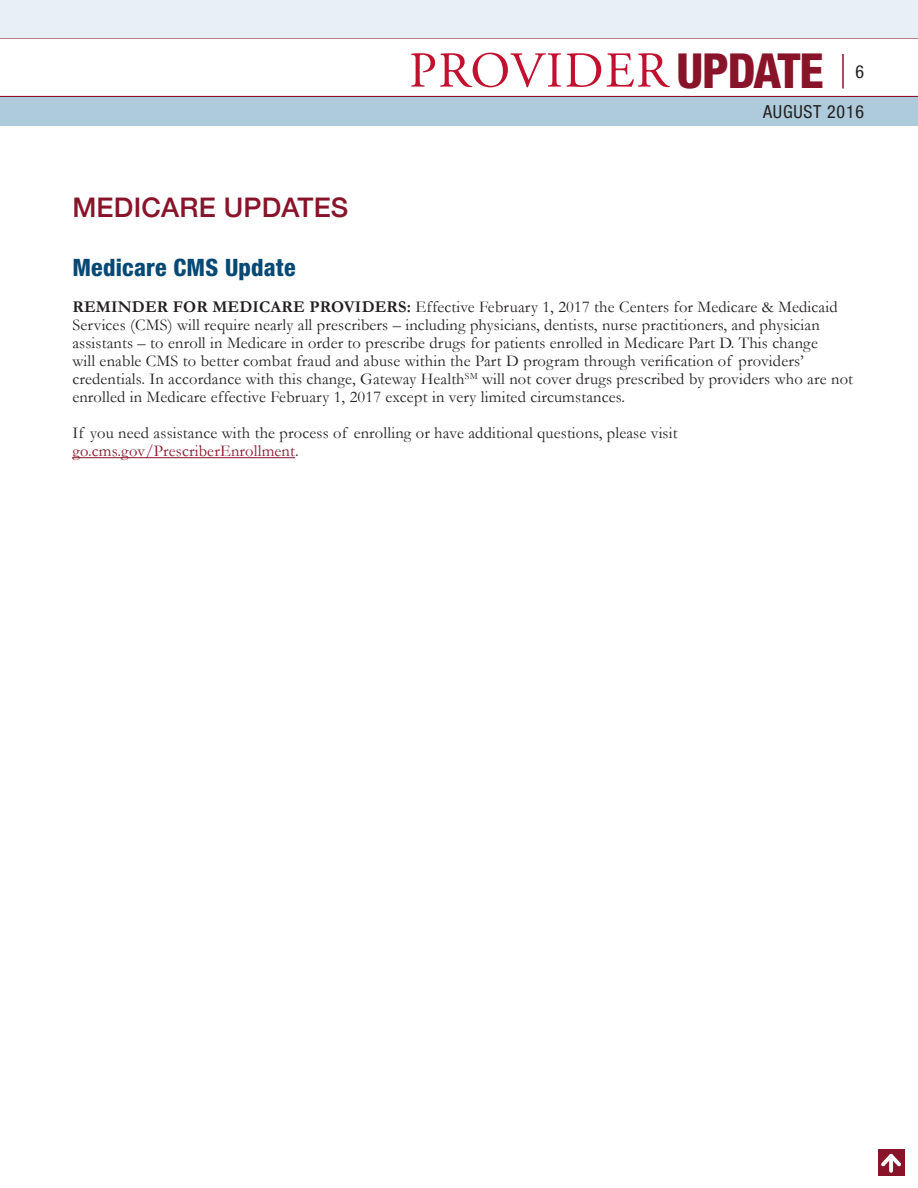
<style>
.page{position:relative;width:918px;height:1188px;background:#fff}
.page>*{position:absolute;margin:0;border:0;box-sizing:border-box;transform-origin:0 0}
.t1{font:50.25px "Adobe Garamond Pro";letter-spacing:.03em;color:#c3102f}
.t2{font:500 27px "Helvetica Neue";letter-spacing:.01em;color:#89142a}
.t3{font:800 condensed 24px "Helvetica Neue";letter-spacing:.01em;color:#074975}
.t4{font:condensed 18px "Helvetica Neue";letter-spacing:.04em;color:#231f20}
.t5{font:16.5px/18px "Garamond";letter-spacing:.01em;color:#231f20}
.s1{font-family:"Helvetica Neue";font-weight:800;font-stretch:condensed;font-size:48.45px;color:#89142a}
.s2{font-weight:700}
.s3{color:#89142a}
</style>
<div class="page">
<svg style="left:0;top:37px;width:918px;height:60px"></svg>
<hr style="left:72px;top:457px;width:223px;height:1px;background:#89142a">
<div style="left:0;top:0;width:918px;height:37px;background:#e7f0f5"></div>
<div style="left:0;top:97px;width:918px;height:29px;background:#aecbdb"></div>
<div style="left:878px;top:1149px;width:27px;height:27px;background:#89142a"></div>
<svg style="left:881px;top:1153px;width:20px;height:17px"></svg>
<h1 class="t1" style="left:409px;top:40px;width:416px">PROVIDER <span class="s1">UPDATE</span></h1>
<p class="t4" style="left:855px;top:61px;width:10px">6</p>
<h2 class="t2" style="left:72px;top:186px;width:278px">MEDICARE UPDATES</h2>
<p class="t4" style="left:763px;top:101px;width:102px">AUGUST 2016</p>
<h3 class="t3" style="left:72px;top:253px;width:225px">Medicare CMS Update</h3>
<p class="t5" style="left:72px;top:298px;width:782px"><span class="s2">REMINDER FOR MEDICARE PROVIDERS:</span> Effective February 1, 2017 the Centers for Medicare &amp; Medicaid Services (CMS) will require nearly all prescribers – including physicians, dentists, nurse practitioners, and physician assistants – to enroll in Medicare in order to prescribe drugs for patients enrolled in Medicare Part D. This change<br>will enable CMS to better combat fraud and abuse within the Part D program through verification of providers’ credentials. In accordance with this change, Gateway Health<sup>SM</sup> will not cover drugs prescribed by providers who are not enrolled in Medicare effective February 1, 2017 except in very limited circumstances.</p>
<p class="t5" style="left:72px;top:424px;width:607px">If you need assistance with the process of enrolling or have additional questions, please visit <span class="s3">go.cms.gov/PrescriberEnrollment</span>.</p>
</div>
